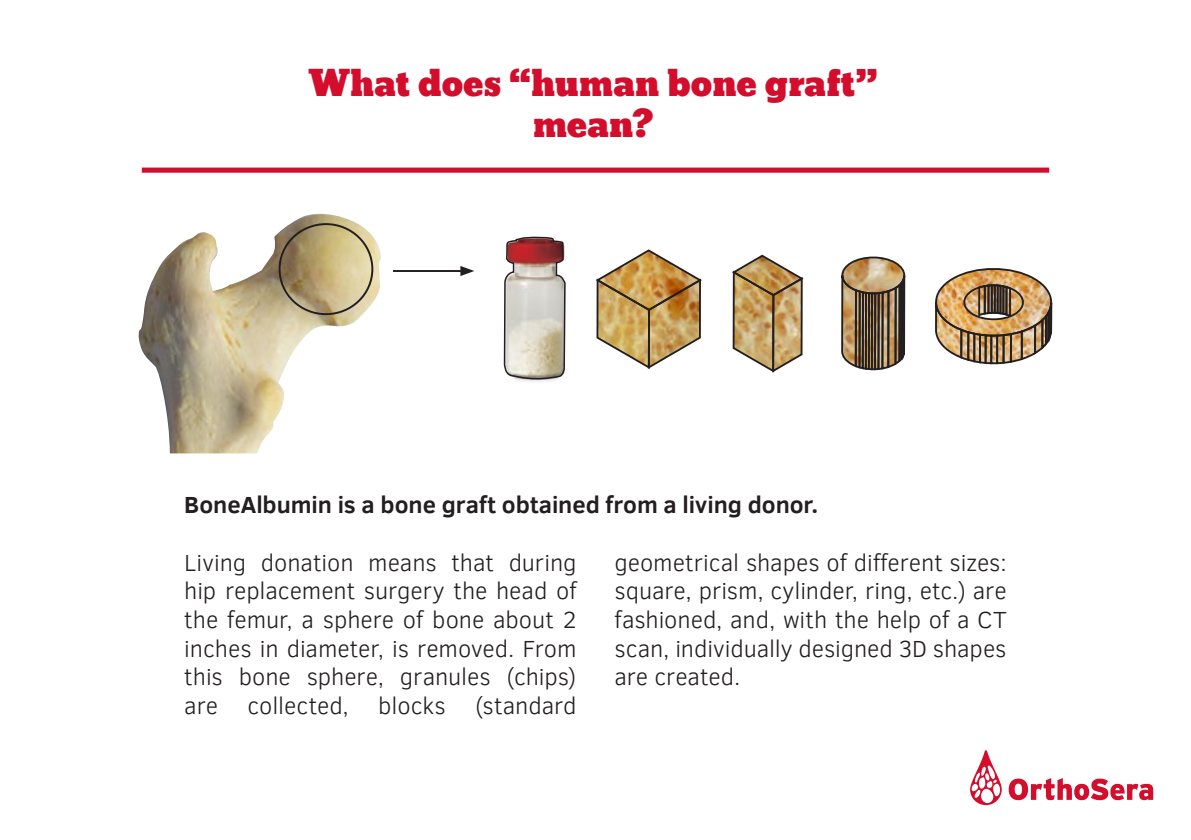
<style>
.page{position:relative;width:1191px;height:840px;background:#fff}
.page>*{position:absolute;margin:0;border:0;box-sizing:border-box;transform-origin:0 0}
.t1{font:34px/40.8px "Bevan";color:#d30d2b;text-align:center}
.t2{font:300 23.8px/28.6px "Clear Sans";letter-spacing:-.005em;color:#231f20;text-align:justify}
.t3{font:700 23.8px "Clear Sans";color:#231f20}
</style>
<div class="page">
<svg style="left:970px;top:750px;width:183px;height:54px"></svg>
<div style="left:142px;top:167px;width:907px;height:5px;background:#d30d2b"></div>
<img style="left:138px;top:214px;width:243px;height:239px">
<hr style="left:393px;top:270px;width:70px;height:2px;background:#231f20">
<svg style="left:460px;top:266px;width:14px;height:10px"></svg>
<svg style="left:594px;top:167px;width:313px;height:206px"></svg>
<img style="left:935px;top:268px;width:118px;height:97px">
<div style="left:278px;top:223px;width:95px;height:92px;border:2px solid #231f20;border-radius:50%"></div>
<svg style="left:503px;top:236px;width:63px;height:146px;background:#c3b1a8"></svg>
<h1 class="t1" style="left:309px;top:64px;width:570px">What does “human bone graft” mean?</h1>
<p class="t3" style="left:184px;top:487px;width:635px">BoneAlbumin is a bone graft obtained from a living donor.</p>
<p class="t2" style="left:184px;top:546px;width:394px">Living donation means that during hip replacement surgery the head of the femur, a sphere of bone about 2 inches in diameter, is removed. From this bone sphere, granules (chips) are collected, blocks (standard</p>
<p class="t2" style="left:614px;top:546px;width:394px">geometrical shapes of different sizes: square, prism, cylinder, ring, etc.) are fashioned, and, with the help of a CT scan, individually designed 3D shapes are created.</p>
</div>
